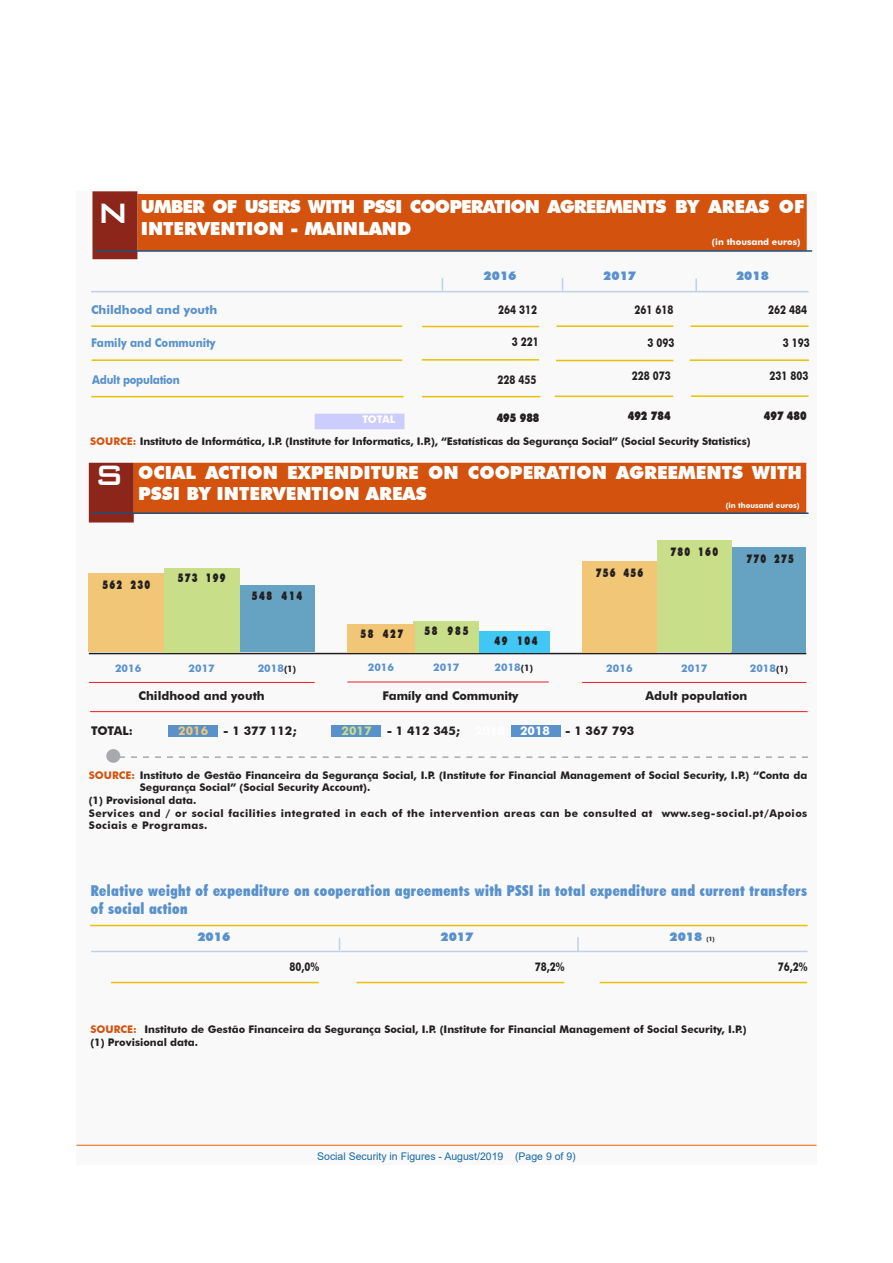
<style>
.page{position:relative;width:893px;height:1263px;background:#fff}
.page>*{position:absolute;margin:0;border:0;box-sizing:border-box;transform-origin:0 0}
.t1{font:500 37.5px "Bank Gothic BT";color:#fff}
.t2{font:900 18px/21.6px "Futura BT";color:#fff}
.t3{font:900 18px/21.6px "Futura BT";letter-spacing:-.05em;color:#fff}
.t4{font:900 condensed 15px/18px "Futura BT";letter-spacing:.03em;color:#5991cc}
.t5{font:700 12px "Futura BT";color:#231f20}
.t6{font:700 12px "Futura BT";color:#231f20;scale:.8 1}
.t7{font:900 12px "Futura BT";letter-spacing:.15em;color:#231f20;scale:.7 1}
.t8{font:900 12px "Futura BT";color:#5991cc}
.t9{font:700 12px "Futura BT";color:#5991cc;scale:.9 1}
.t10{font:900 12px "Futura BT";letter-spacing:.15em;color:#231f20;scale:.8 1}
.t11{font:700 12px "Futura BT";color:#5991cc}
.t12{font:700 12px "Futura BT";letter-spacing:-.025em;color:#5991cc;scale:.9 1}
.t13{font:700 12px "Futura BT";color:#f1c676}
.t14{font:700 12px "Futura BT";color:#c8de88}
.t15{font:700 12px "Futura BT";color:#fff}
.t16{font:700 10.5px/12.6px "Futura BT";color:#231f20}
.t17{font:700 10.5px/12.6px "Futura BT";letter-spacing:.04em;color:#231f20}
.t18{font:10.5px "Arial";color:#1568a4}
.t19{font:700 10.5px "Futura BT";color:#5991cc}
.t20{font:700 10.5px "Futura BT";letter-spacing:-.015em;color:#fff}
.t21{font:700 9px "Futura BT";color:#fff}
.t22{font:700 7.5px "Futura BT";color:#fff}
.s1{color:#d3520e}
.s2{font-size:9px;color:#231f20}
.s3{font-weight:700;font-size:6px;color:#231f20}
</style>
<div class="page">
<div style="left:76px;top:191px;width:740px;height:974px;background:#f9f9f9"></div>
<div style="left:512px;top:725px;width:49px;height:12px;background:#5991cc"></div>
<div style="left:332px;top:725px;width:49px;height:12px;background:#5991cc"></div>
<div style="left:168px;top:725px;width:50px;height:12px;background:#5991cc"></div>
<hr style="left:76px;top:1145px;width:740px;height:1px;background:#f26200">
<div style="left:137px;top:194px;width:670px;height:57px;background:#d3520e"></div>
<hr style="left:91px;top:325px;width:311px;height:2px;background:#e9c005">
<hr style="left:92px;top:359px;width:310px;height:2px;background:#e9c005">
<hr style="left:91px;top:396px;width:312px;height:1px;background:#e9c005">
<hr style="left:91px;top:291px;width:717px;height:1px;background:#bfd0ea">
<hr style="left:691px;top:325px;width:117px;height:2px;background:#e9c005">
<hr style="left:690px;top:359px;width:119px;height:2px;background:#e9c005">
<hr style="left:691px;top:395px;width:117px;height:2px;background:#e9c005">
<svg style="left:695px;top:279px;width:2px;height:12px"></svg>
<svg style="left:562px;top:278px;width:1px;height:13px"></svg>
<svg style="left:442px;top:278px;width:1px;height:13px"></svg>
<hr style="left:556px;top:325px;width:117px;height:2px;background:#e9c005">
<hr style="left:556px;top:360px;width:117px;height:1px;background:#e9c005">
<hr style="left:555px;top:396px;width:118px;height:1px;background:#e9c005">
<hr style="left:422px;top:326px;width:117px;height:1px;background:#e9c005">
<hr style="left:422px;top:359px;width:117px;height:2px;background:#e9c005">
<hr style="left:422px;top:396px;width:118px;height:1px;background:#e9c005">
<div style="left:92px;top:191px;width:45px;height:68px;background:#8c261a;border:2px solid #8c261a"></div>
<hr style="left:95px;top:250px;width:717px;height:2px;background:#204f79">
<div style="left:315px;top:414px;width:89px;height:15px;background:#ccf"></div>
<div style="left:89px;top:463px;width:45px;height:59px;background:#8c261a"></div>
<div style="left:134px;top:463px;width:672px;height:50px;background:#d3520e"></div>
<hr style="left:91px;top:512px;width:717px;height:2px;background:#204f79">
<hr style="left:89px;top:653px;width:717px;height:1px;background:#231f20">
<div style="left:732px;top:547px;width:74px;height:105px;background:#66a3c2"></div>
<div style="left:657px;top:540px;width:75px;height:112px;background:#c8de88"></div>
<div style="left:582px;top:561px;width:75px;height:91px;background:#f1c676"></div>
<div style="left:239px;top:585px;width:76px;height:67px;background:#66a3c2"></div>
<div style="left:164px;top:568px;width:75px;height:84px;background:#c8de88"></div>
<hr style="left:89px;top:682px;width:226px;height:1px;background:#ee1d23">
<hr style="left:347px;top:682px;width:202px;height:1px;background:#ee1d23">
<hr style="left:582px;top:682px;width:224px;height:1px;background:#ee1d23">
<div style="left:89px;top:573px;width:75px;height:79px;background:#f1c676"></div>
<div style="left:478px;top:631px;width:71px;height:21px;background:#40c7f4"></div>
<div style="left:413px;top:621px;width:65px;height:31px;background:#c8de88"></div>
<div style="left:347px;top:624px;width:67px;height:28px;background:#f1c676"></div>
<hr style="left:90px;top:711px;width:718px;height:1px;background:#ee1d23">
<hr style="left:90px;top:925px;width:718px;height:1px;background:#e9c005">
<hr style="left:111px;top:982px;width:208px;height:1px;background:#e9c005">
<hr style="left:356px;top:982px;width:208px;height:1px;background:#e9c005">
<hr style="left:600px;top:982px;width:207px;height:1px;background:#e9c005">
<hr style="left:91px;top:951px;width:716px;height:1px;background:#bfd0ea">
<svg style="left:339px;top:938px;width:1px;height:12px"></svg>
<svg style="left:577px;top:937px;width:2px;height:14px"></svg>
<div style="left:107px;top:750px;width:13px;height:12px;background:#a8a9ad;border-radius:50%"></div>
<div style="left:106px;top:749px;width:14px;height:14px;border:2px solid #a8a9ad;border-radius:50%"></div>
<svg style="left:119px;top:756px;width:689px;height:2px"></svg>
<p class="t1" style="left:97px;top:192px;width:34px">N</p>
<p class="t3" style="left:141px;top:196px;width:665px">UMBER OF USERS WITH PSSI COOPERATION AGREEMENTS BY AREAS OF<br>INTERVENTION - MAINLAND</p>
<p class="t21" style="left:712px;top:237px;width:90px">(in thousand euros)</p>
<p class="t11" style="left:91px;top:302px;width:128px">Childhood and youth</p>
<p class="t9" style="left:91px;top:336px;width:140px">Family and Community</p>
<p class="t12" style="left:92px;top:372px;width:99px">Adult population</p>
<p class="t8" style="left:484px;top:268px;width:34px">2016</p>
<p class="t8" style="left:603px;top:269px;width:34px">2017</p>
<p class="t6" style="left:634px;top:302px;width:50px">261 618</p>
<p class="t6" style="left:647px;top:335px;width:35px">3 093</p>
<p class="t6" style="left:632px;top:369px;width:50px">228 073</p>
<p class="t6" style="left:498px;top:302px;width:50px">264 312</p>
<p class="t6" style="left:512px;top:334px;width:35px">3 221</p>
<p class="t6" style="left:498px;top:372px;width:50px">228 455</p>
<p class="t8" style="left:736px;top:269px;width:34px">2018</p>
<p class="t6" style="left:768px;top:302px;width:50px">262 484</p>
<p class="t6" style="left:783px;top:336px;width:35px">3 193</p>
<p class="t6" style="left:769px;top:369px;width:50px">231 803</p>
<p class="t20" style="left:362px;top:413px;width:34px">TOTAL</p>
<p class="t10" style="left:497px;top:410px;width:55px">495 988</p>
<p class="t10" style="left:628px;top:409px;width:55px">492 784</p>
<p class="t10" style="left:764px;top:409px;width:55px">497 480</p>
<p class="t16" style="left:90px;top:435px;width:662px"><span class="s1">SOURCE:</span> Instituto de Informática, I.P. (Institute for Informatics, I.P.), “Estatísticas da Segurança Social” (Social Security Statistics)</p>
<p class="t1" style="left:94px;top:454px;width:32px">S</p>
<p class="t2" style="left:138px;top:461px;width:665px">OCIAL ACTION EXPENDITURE ON COOPERATION AGREEMENTS WITH<br>PSSI BY INTERVENTION AREAS</p>
<p class="t22" style="left:726px;top:500px;width:75px">(in thousand euros)</p>
<p class="t7" style="left:671px;top:544px;width:69px">780 160</p>
<p class="t7" style="left:746px;top:551px;width:69px">770 275</p>
<p class="t7" style="left:102px;top:578px;width:70px">562 230</p>
<p class="t7" style="left:178px;top:570px;width:70px">573 199</p>
<p class="t7" style="left:252px;top:589px;width:73px">548 414</p>
<p class="t7" style="left:360px;top:627px;width:63px">58 427</p>
<p class="t7" style="left:424px;top:623px;width:65px">58 985</p>
<p class="t7" style="left:495px;top:633px;width:63px">49 104</p>
<p class="t7" style="left:596px;top:565px;width:69px">756 456</p>
<p class="t19" style="left:368px;top:661px;width:28px">2016</p>
<p class="t19" style="left:433px;top:661px;width:28px">2017</p>
<p class="t19" style="left:495px;top:661px;width:40px">2018<span class="s2">(1)</span></p>
<p class="t19" style="left:115px;top:662px;width:28px">2016</p>
<p class="t19" style="left:189px;top:662px;width:28px">2017</p>
<p class="t19" style="left:258px;top:662px;width:40px">2018<span class="s2">(1)</span></p>
<p class="t19" style="left:606px;top:662px;width:28px">2016</p>
<p class="t19" style="left:681px;top:662px;width:28px">2017</p>
<p class="t19" style="left:750px;top:662px;width:40px">2018<span class="s2">(1)</span></p>
<p class="t5" style="left:139px;top:688px;width:128px">Childhood and youth</p>
<p class="t5" style="left:382px;top:688px;width:138px">Famíly and Community</p>
<p class="t5" style="left:646px;top:688px;width:103px">Adult population</p>
<p class="t5" style="left:91px;top:724px;width:44px">TOTAL:</p>
<p class="t13" style="left:178px;top:724px;width:31px">2016</p>
<p class="t5" style="left:223px;top:724px;width:75px">- 1 377 112;</p>
<p class="t14" style="left:342px;top:724px;width:31px">2017</p>
<p class="t5" style="left:387px;top:724px;width:75px">- 1 412 345;</p>
<p class="t15" style="left:520px;top:724px;width:31px">2018</p>
<p class="t5" style="left:565px;top:724px;width:71px">- 1 367 793</p>
<p class="t16" style="left:140px;top:769px;width:669px;text-indent:-51px"><span class="s1">SOURCE:</span> Instituto de Gestão Financeira da Segurança Social, I.P. (Institute for Financial Management of Social Security, I.P.) “Conta da<br>Segurança Social” (Social Security Account).</p>
<p class="t16" style="left:89px;top:794px;width:109px">(1) Provisional data.</p>
<p class="t17" style="left:89px;top:806px;width:720px">Services and / or social facilities integrated in each of the intervention areas can be consulted at www.seg-social.pt/Apoios<br>Sociais e Programas.</p>
<p class="t4" style="left:91px;top:881px;width:718px">Relative weight of expenditure on cooperation agreements with PSSI in total expenditure and current transfers of social action</p>
<p class="t8" style="left:197px;top:929px;width:34px">2016</p>
<p class="t8" style="left:440px;top:929px;width:34px">2017</p>
<p class="t8" style="left:669px;top:929px;width:47px">2018 <span class="s3">(1)</span></p>
<p class="t6" style="left:289px;top:959px;width:39px">80,0%</p>
<p class="t6" style="left:535px;top:959px;width:39px">78,2%</p>
<p class="t6" style="left:778px;top:959px;width:39px">76,2%</p>
<p class="t16" style="left:90px;top:1023px;width:658px"><span class="s1">SOURCE:</span> Instituto de Gestão Financeira da Segurança Social, I.P. (Institute for Financial Management of Social Security, I.P.)</p>
<p class="t16" style="left:90px;top:1035px;width:109px">(1) Provisional data.</p>
<p class="t18" style="left:317px;top:1149px;width:260px">Social Security in Figures - August/2019 (Page 9 of 9)</p>
</div>
